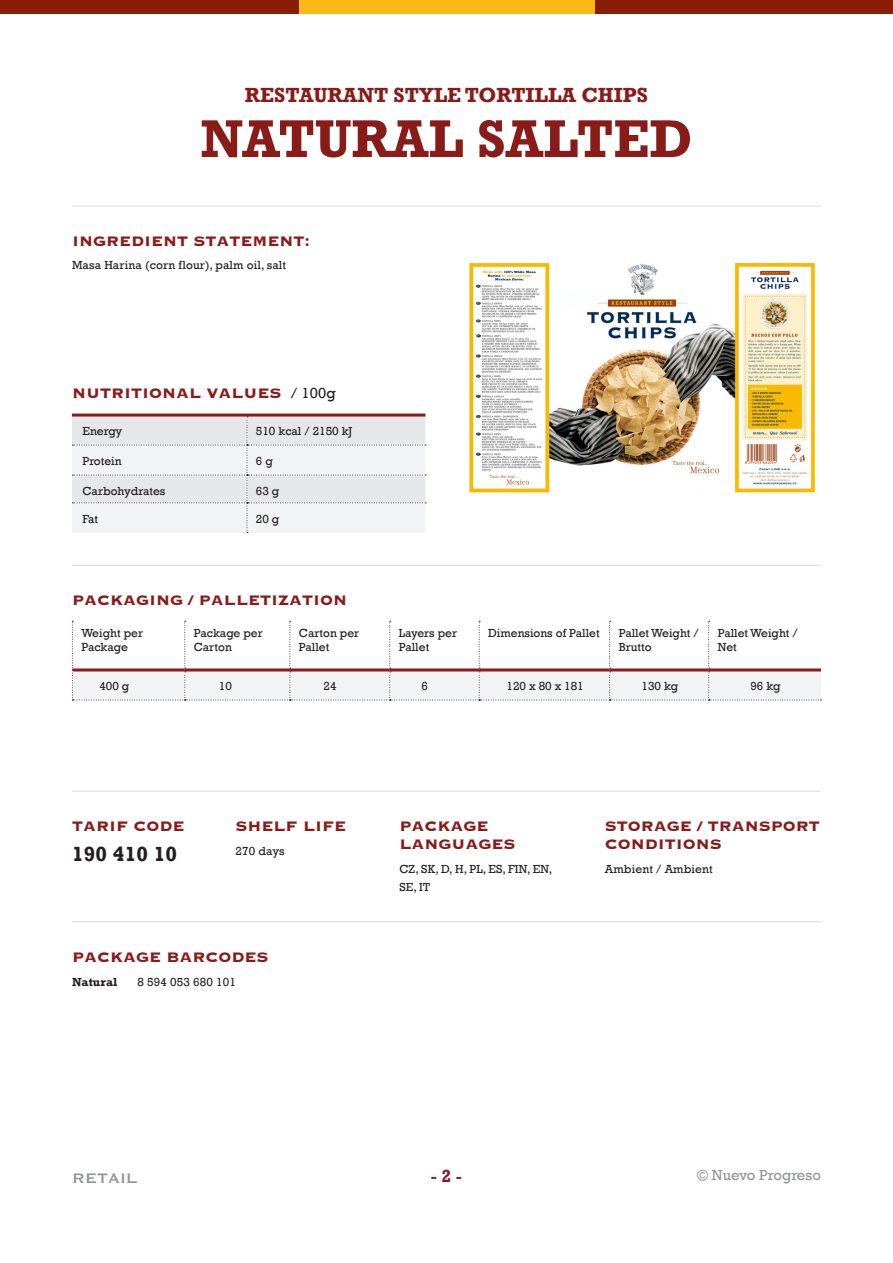
<style>
.page{position:relative;width:893px;height:1263px;background:#fff}
.page>*{position:absolute;margin:0;border:0;box-sizing:border-box;transform-origin:0 0}
.t1{font:700 54px "Rockwell";color:#891b19}
.t2{font:700 21px "Rockwell";color:#891b19}
.t3{font:700 21px "Rockwell";letter-spacing:.01em;color:#231f20}
.t4{font:700 18px/18px "Copperplate";color:#891b19}
.t5{font:18px "Copperplate";color:#939598}
.t6{font:700 18px "Rockwell";color:#891b19}
.t7{font:15px "Rockwell";color:#939598}
.t8{font:12px/14.4px "Rockwell";color:#231f20}
.t9{font:700 12px "Rockwell";letter-spacing:.01em;color:#231f20}
.s1{font-family:"Rockwell";font-weight:400;font-size:15px;color:#231f20}
</style>
<div class="page">
<div style="left:0;top:0;width:299px;height:14px;background:#891c02"></div>
<div style="left:594px;top:0;width:299px;height:14px;background:#891c02"></div>
<div style="left:299px;top:0;width:295px;height:14px;background:#fcb814"></div>
<hr style="left:72px;top:205px;width:749px;height:2px;background:#e5e5e5">
<hr style="left:72px;top:564px;width:749px;height:2px;background:#e5e5e5">
<svg style="left:72px;top:415px;width:354px;height:118px"></svg>
<hr style="left:72px;top:414px;width:175px;height:3px;background:#891b19">
<hr style="left:247px;top:414px;width:178px;height:3px;background:#891b19">
<svg style="left:72px;top:621px;width:750px;height:80px"></svg>
<hr style="left:73px;top:668px;width:112px;height:3px;background:#891b19">
<hr style="left:185px;top:668px;width:105px;height:3px;background:#891b19">
<hr style="left:290px;top:668px;width:100px;height:3px;background:#891b19">
<hr style="left:390px;top:668px;width:89px;height:3px;background:#891b19">
<hr style="left:479px;top:668px;width:131px;height:3px;background:#891b19">
<hr style="left:610px;top:668px;width:99px;height:3px;background:#891b19">
<hr style="left:709px;top:668px;width:112px;height:3px;background:#891b19">
<hr style="left:72px;top:790px;width:749px;height:2px;background:#e5e5e5">
<hr style="left:72px;top:921px;width:749px;height:1px;background:#e5e5e5">
<img style="left:469px;top:262px;width:346px;height:231px">
<p class="t2" style="left:245px;top:82px;width:405px">RESTAURANT STYLE TORTILLA CHIPS</p>
<p class="t1" style="left:200px;top:106px;width:494px">NATURAL SALTED</p>
<p class="t4" style="left:72px;top:231px;width:239px">INGREDIENT STATEMENT:</p>
<p class="t8" style="left:72px;top:258px;width:216px">Masa Harina (corn flour), palm oil, salt</p>
<p class="t4" style="left:72px;top:383px;width:265px">NUTRITIONAL VALUES <span class="s1">/ 100g</span></p>
<p class="t8" style="left:82px;top:424px;width:41px">Energy</p>
<p class="t8" style="left:256px;top:424px;width:98px">510 kcal / 2150 kJ</p>
<p class="t8" style="left:82px;top:454px;width:41px">Protein</p>
<p class="t8" style="left:256px;top:454px;width:19px">6 g</p>
<p class="t8" style="left:82px;top:484px;width:84px">Carbohydrates</p>
<p class="t8" style="left:256px;top:484px;width:25px">63 g</p>
<p class="t8" style="left:82px;top:512px;width:17px">Fat</p>
<p class="t8" style="left:256px;top:512px;width:25px">20 g</p>
<p class="t4" style="left:72px;top:590px;width:276px">PACKAGING / PALLETIZATION</p>
<p class="t8" style="left:81px;top:626px;width:63px">Weight per<br>Package</p>
<p class="t8" style="left:194px;top:626px;width:71px">Package per<br>Carton</p>
<p class="t8" style="left:299px;top:626px;width:62px">Carton per<br>Pallet</p>
<p class="t8" style="left:399px;top:626px;width:60px">Layers per<br>Pallet</p>
<p class="t8" style="left:488px;top:626px;width:113px">Dimensions of Pallet</p>
<p class="t8" style="left:619px;top:626px;width:82px">Pallet Weight /<br>Brutto</p>
<p class="t8" style="left:718px;top:626px;width:82px">Pallet Weight /<br>Net</p>
<p class="t8" style="left:99px;top:679px;width:32px">400 g</p>
<p class="t8" style="left:219px;top:679px;width:15px">10</p>
<p class="t8" style="left:324px;top:679px;width:15px">24</p>
<p class="t8" style="left:421px;top:679px;width:8px">6</p>
<p class="t8" style="left:507px;top:679px;width:79px">120 x 80 x 181</p>
<p class="t8" style="left:641px;top:679px;width:38px">130 kg</p>
<p class="t8" style="left:750px;top:679px;width:32px">96 kg</p>
<p class="t4" style="left:72px;top:816px;width:114px">TARIF CODE</p>
<p class="t3" style="left:72px;top:841px;width:107px">190 410 10</p>
<p class="t4" style="left:236px;top:816px;width:112px">SHELF LIFE</p>
<p class="t4" style="left:605px;top:816px;width:216px">STORAGE / TRANSPORT<br>CONDITIONS</p>
<p class="t4" style="left:399px;top:816px;width:118px">PACKAGE<br>LANGUAGES</p>
<p class="t8" style="left:236px;top:843px;width:51px">270 days</p>
<p class="t8" style="left:399px;top:860px;width:154px;line-height:18px">CZ, SK, D, H, PL, ES, FIN, EN,<br>SE, IT</p>
<p class="t8" style="left:605px;top:862px;width:109px">Ambient / Ambient</p>
<p class="t4" style="left:72px;top:947px;width:198px">PACKAGE BARCODES</p>
<p class="t9" style="left:72px;top:974px;width:47px">Natural</p>
<p class="t8" style="left:137px;top:974px;width:100px">8 594 053 680 101</p>
<h3 class="t5" style="left:72px;top:1166px;width:66px">RETAIL</h3>
<p class="t6" style="left:431px;top:1165px;width:33px">- 2 -</p>
<p class="t7" style="left:697px;top:1166px;width:125px">© Nuevo Progreso</p>
</div>
